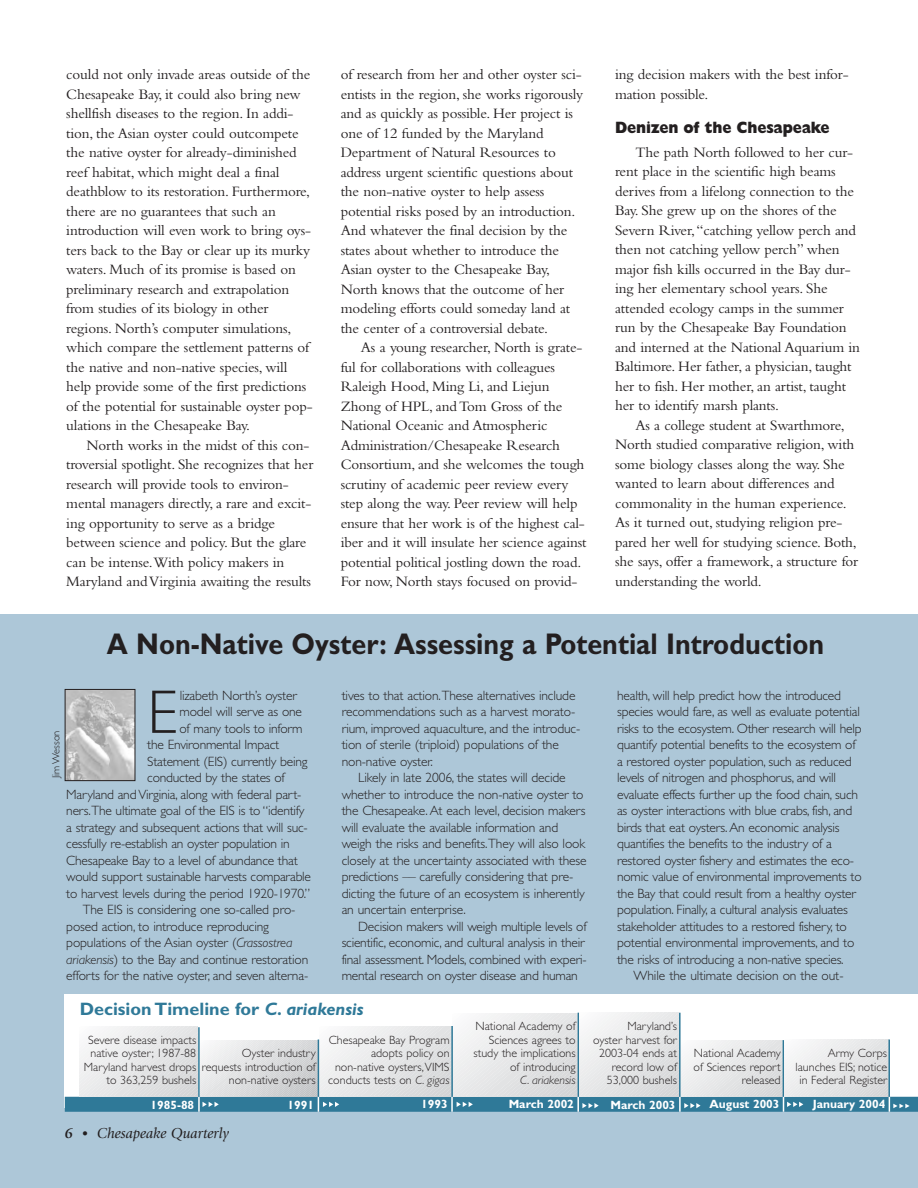
<style>
.page{position:relative;width:918px;height:1188px;background:#fff}
.page>*{position:absolute;margin:0;border:0;box-sizing:border-box;transform-origin:0 0}
.t1{font:300 61.8px "Gill Sans";color:#231f20}
.t2{font:700 30px "Gill Sans";color:#231f20;scale:.9 1}
.t3{font:700 18px "Gill Sans";color:#2f7998}
.t4{font:800 16.5px "Gill Sans";letter-spacing:-.015em;color:#231f20;scale:.9 1}
.t5{font:15px/19.5px "Bembo";letter-spacing:-.01em;color:#231f20}
.t6{font:italic 15px "Giovanni";color:#231f20}
.t7{font:300 13.5px/16.5px "Gill Sans";letter-spacing:-.015em;color:#231f20}
.t8{font:300 12px/13.5px "Gill Sans";color:#231f20;text-align:right}
.t9{font:700 12px "Gill Sans";color:#fff}
.t10{font:italic 300 12px "Gill Sans";color:#231f20}
.t11{font:300 10.5px "Gill Sans";color:#231f20}
.s1{font-style:italic}
.s2{font-weight:700}
.s3{font-family:"Bembo";font-weight:700;font-style:normal}
</style>
<div class="page">
<div style="left:0;top:615px;width:918px;height:573px;background:#adc7d8"></div>
<div style="left:65px;top:994px;width:853px;height:114px;background:#fff"></div>
<img style="left:67px;top:691px;width:66px;height:88px">
<div style="left:65px;top:689px;width:70px;height:92px;border:1px solid #231f20"></div>
<div style="left:65px;top:1097px;width:853px;height:15px;background:#2f7998"></div>
<svg style="left:80px;top:1013px;width:830px;height:99px"></svg>
<p class="t5" style="left:66px;top:66px;width:248px">could not only invade areas outside of the Chesapeake Bay, it could also bring new shellfish diseases to the region. In addi&shy;tion, the Asian oyster could outcompete the native oyster for already-diminished reef habitat, which might deal a final deathblow to its restoration. Furthermore, there are no guarantees that such an introduction will even work to bring oys&shy;ters back to the Bay or clear up its murky waters. Much of its promise is based on preliminary research and extrapolation from studies of its biology in other regions. North’s computer simulations, which compare the settlement patterns of the native and non-native species, will help provide some of the first predictions of the potential for sustainable oyster pop&shy;ulations in the Chesapeake Bay.</p>
<p class="t5" style="left:66px;top:437px;width:249px;text-indent:20px">North works in the midst of this con&shy;troversial spotlight. She recognizes that her research will provide tools to environ&shy;mental managers directly, a rare and excit&shy;ing opportunity to serve as a bridge between science and policy. But the glare can be intense.With policy makers in Maryland and Virginia awaiting the results</p>
<p class="t5" style="left:341px;top:66px;width:244px">of research from her and other oyster sci&shy;entists in the region, she works rigorously and as quickly as possible. Her project is one of 12 funded by the Maryland Department of Natural Resources to address urgent scientific questions about the non-native oyster to help assess potential risks posed by an introduction.<br>And whatever the final decision by the states about whether to introduce the Asian oyster to the Chesapeake Bay, North knows that the outcome of her modeling efforts could someday land at the center of a controversial debate.</p>
<p class="t5" style="left:341px;top:339px;width:247px;text-indent:20px">As a young researcher, North is grate&shy;ful for collaborations with colleagues Raleigh Hood, Ming Li, and Liejun Zhong of HPL, and Tom Gross of the National Oceanic and Atmospheric Administration/Chesapeake Research Consortium, and she welcomes the tough scrutiny of academic peer review every step along the way. Peer review will help ensure that her work is of the highest cal&shy;iber and it will insulate her science against potential political jostling down the road.<br>For now, North stays focused on provid-</p>
<p class="t5" style="left:615px;top:66px;width:235px">ing decision makers with the best infor&shy;mation possible.</p>
<p class="t4" style="left:615px;top:122px;width:240px">Denizen of the Chesapeake</p>
<p class="t5" style="left:615px;top:144px;width:246px;text-indent:20px">The path North followed to her cur&shy;rent place in the scientific high beams derives from a lifelong connection to the Bay. She grew up on the shores of the Severn River,“catching yellow perch and then not catching yellow perch” when major fish kills occurred in the Bay dur&shy;ing her elementary school years. She attended ecology camps in the summer run by the Chesapeake Bay Foundation and interned at the National Aquarium in Baltimore. Her father, a physician, taught her to fish. Her mother, an artist, taught her to identify marsh plants.</p>
<p class="t5" style="left:615px;top:417px;width:245px;text-indent:20px">As a college student at Swarthmore, North studied comparative religion, with some biology classes along the way. She wanted to learn about differences and commonality in the human experience.<br>As it turned out, studying religion pre&shy;pared her well for studying science. Both, she says, offer a framework, a structure for understanding the world.</p>
<h2 class="t2" style="left:107px;top:634px;width:799px">A Non-Native Oyster: Assessing a Potential Introduction</h2>
<p class="t7" style="left:342px;top:689px;width:240px">tives to that action.These alternatives include recommendations such as a harvest morato&shy;rium, improved aquaculture, and the introduc&shy;tion of sterile (triploid) populations of the non-native oyster.</p>
<p class="t7" style="left:342px;top:771px;width:246px;text-indent:16px">Likely in late 2006, the states will decide whether to introduce the non-native oyster to the Chesapeake. At each level, decision makers will evaluate the available information and weigh the risks and benefits.They will also look closely at the uncertainty associated with these predictions –– carefully considering that pre&shy;dicting the future of an ecosystem is inherently an uncertain enterprise.</p>
<p class="t7" style="left:342px;top:920px;width:247px;text-indent:16px">Decision makers will weigh multiple levels of scientific, economic, and cultural analysis in their final assessment. Models, combined with experi&shy;mental research on oyster disease and human</p>
<p class="t7" style="left:617px;top:688px;width:246px">health, will help predict how the introduced species would fare, as well as evaluate potential risks to the ecosystem. Other research will help quantify potential benefits to the ecosystem of a restored oyster population, such as reduced levels of nitrogen and phosphorus, and will evaluate effects further up the food chain, such as oyster interactions with blue crabs, fish, and birds that eat oysters.An economic analysis quantifies the benefits to the industry of a restored oyster fishery and estimates the eco&shy;nomic value of environmental improvements to the Bay that could result from a healthy oyster population. Finally, a cultural analysis evaluates stakeholder attitudes to a restored fishery, to potential environmental improvements, and to the risks of introducing a non-native species.</p>
<p class="t7" style="left:634px;top:969px;width:211px">While the ultimate decision on the out-</p>
<h1 class="t1" style="left:147px;top:691px;width:32px">E</h1>
<p class="t7" style="left:180px;top:689px;width:119px">lizabeth North’s oyster</p>
<p class="t7" style="left:180px;top:705px;width:124px">model will serve as one</p>
<p class="t7" style="left:180px;top:722px;width:125px">of many tools to inform</p>
<p class="t7" style="left:147px;top:738px;width:133px">the Environmental Impact</p>
<p class="t7" style="left:147px;top:755px;width:162px">Statement (EIS) currently being</p>
<p class="t7" style="left:147px;top:771px;width:139px">conducted by the states of</p>
<p class="t7" style="left:66px;top:788px;width:237px">Maryland and Virginia, along with federal part-</p>
<p class="t7" style="left:66px;top:804px;width:240px">ners.The ultimate goal of the EIS is to “identify</p>
<p class="t7" style="left:66px;top:821px;width:243px">a strategy and subsequent actions that will suc-</p>
<p class="t7" style="left:66px;top:837px;width:225px">cessfully re-establish an oyster population in</p>
<p class="t7" style="left:66px;top:854px;width:233px">Chesapeake Bay to a level of abundance that</p>
<p class="t7" style="left:66px;top:870px;width:246px">would support sustainable harvests comparable</p>
<p class="t7" style="left:66px;top:887px;width:246px">to harvest levels during the period 1920-1970.”</p>
<p class="t7" style="left:83px;top:903px;width:214px">The EIS is considering one so-called pro-</p>
<p class="t7" style="left:66px;top:920px;width:204px">posed action, to introduce reproducing</p>
<p class="t7" style="left:66px;top:936px;width:228px">populations of the Asian oyster (<span class="s1">Crassostrea</span></p>
<p class="t7" style="left:66px;top:952px;width:244px"><span class="s1">ariakensis</span>) to the Bay and continue restoration</p>
<p class="t7" style="left:66px;top:969px;width:243px">efforts for the native oyster, and seven alterna-</p>
<p class="t11" style="left:52px;top:778px;width:49px;rotate:-90deg">Jim Wesson</p>
<p class="t3" style="left:80px;top:1002px;width:286px">Decision Timeline for <span class="s1">C. ariakensis</span></p>
<p class="t8" style="left:84px;top:1034px;width:114px">Severe disease impacts native oyster; 1987-88<br>Maryland harvest drops to 363,259 bushels</p>
<p class="t8" style="left:328px;top:1034px;width:123px">Chesapeake Bay Program adopts policy on non-native oysters,VIMS conducts tests on <span class="s1">C. gigas</span></p>
<p class="t8" style="left:202px;top:1048px;width:115px">Oyster industry requests introduction of non-native oysters</p>
<p class="t8" style="left:473px;top:1021px;width:104px">National Academy of<br>Sciences agrees to study the implications of introducing</p>
<p class="t10" style="left:520px;top:1076px;width:57px">C. ariakensis</p>
<p class="t8" style="left:593px;top:1021px;width:85px">Maryland’s<br>oyster harvest for<br>2003-04 ends at record low of<br>53,000 bushels</p>
<p class="t8" style="left:694px;top:1048px;width:89px">National Academy of Sciences report released</p>
<p class="t8" style="left:796px;top:1048px;width:93px">Army Corps launches EIS; notice in Federal Register</p>
<p class="t9" style="left:151px;top:1100px;width:45px">1985-88</p>
<p class="t9" style="left:288px;top:1100px;width:28px">1991</p>
<p class="t9" style="left:421px;top:1100px;width:28px">1993</p>
<p class="t9" style="left:509px;top:1100px;width:67px">March 2002</p>
<p class="t9" style="left:610px;top:1100px;width:67px">March 2003</p>
<p class="t9" style="left:710px;top:1100px;width:72px">August 2003</p>
<p class="t9" style="left:813px;top:1100px;width:74px">January 2004</p>
<p class="t6" style="left:65px;top:1127px;width:166px"><span class="s2">6</span> <span class="s3">•</span> Chesapeake Quarterly</p>
</div>
